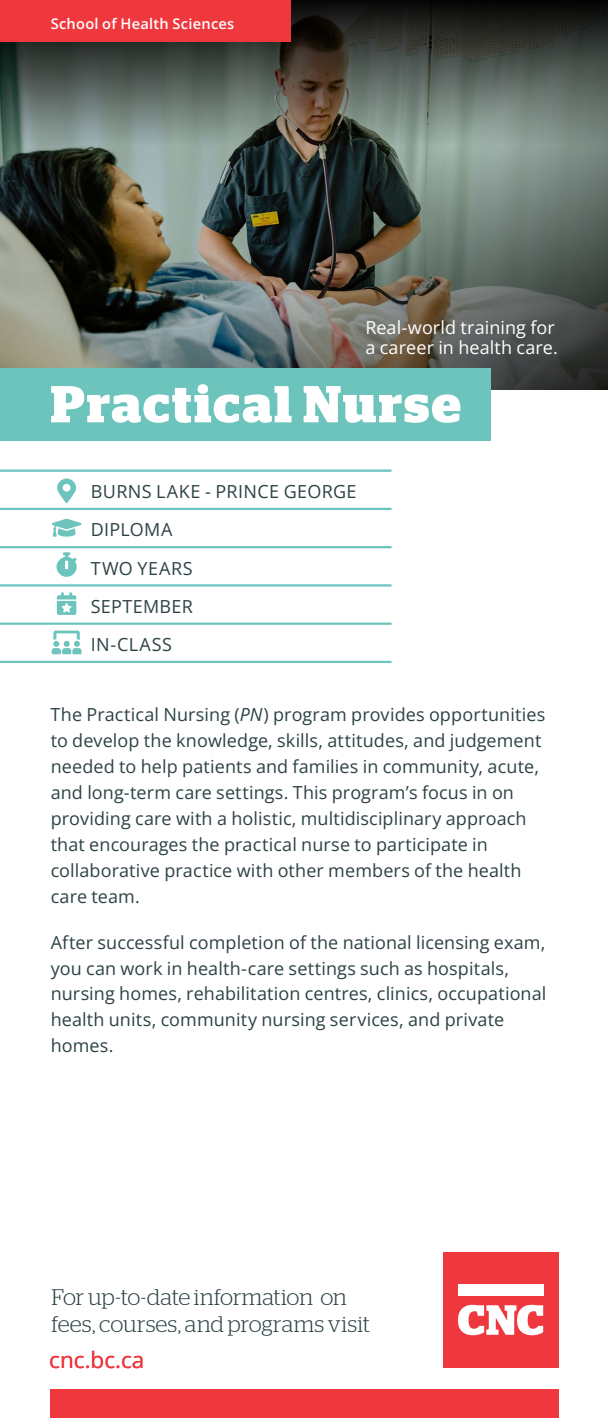
<style>
.page{position:relative;width:608px;height:1418px;background:#fff}
.page>*{position:absolute;margin:0;border:0;box-sizing:border-box;transform-origin:0 0}
.t1{font:700 51.75px "Stag";letter-spacing:.04em;color:#fff}
.t2{font:300 22.5px/27px "Stag";letter-spacing:-.005em;color:#2d4245}
.t3{font:22.5px "Open Sans";color:#ef373e}
.t4{font:18px/25.9px "Open Sans";letter-spacing:.005em;color:#2d4245}
.t5{font:18px/20.2px "Open Sans";letter-spacing:.005em;color:#fff}
.t6{font:600 14.62px "Open Sans";letter-spacing:.02em;color:#fff}
.s1{font-style:italic}
</style>
<div class="page">
<div style="left:442px;top:1251px;width:116px;height:116px;background:#ef373e"></div>
<svg style="left:458px;top:1304px;width:85px;height:31px"></svg>
<div style="left:458px;top:1284px;width:85px;height:11px;background:#fff"></div>
<div style="left:50px;top:1389px;width:508px;height:29px;background:#ef373e"></div>
<img style="left:0;top:0;width:608px;height:390px">
<div style="left:0;top:368px;width:490px;height:73px;background:#6dc4bc"></div>
<hr style="left:0;top:469px;width:391px;height:3px;background:#6dc4bc">
<hr style="left:0;top:508px;width:391px;height:2px;background:#6dc4bc">
<hr style="left:0;top:546px;width:391px;height:2px;background:#6dc4bc">
<hr style="left:0;top:584px;width:391px;height:2px;background:#6dc4bc">
<hr style="left:0;top:622px;width:391px;height:3px;background:#6dc4bc">
<hr style="left:0;top:661px;width:391px;height:2px;background:#6dc4bc">
<svg style="left:57px;top:478px;width:19px;height:25px"></svg>
<svg style="left:51px;top:519px;width:31px;height:17px"></svg>
<svg style="left:56px;top:552px;width:21px;height:25px"></svg>
<svg style="left:57px;top:592px;width:19px;height:23px"></svg>
<svg style="left:52px;top:630px;width:29px;height:24px"></svg>
<div style="left:0;top:0;width:291px;height:42px;background:#ef373e"></div>
<p class="t6" style="left:51px;top:13px;width:185px">School of Health Sciences</p>
<p class="t5" style="left:365px;top:317px;width:194px">Real-world training for a career in health care.</p>
<h1 class="t1" style="left:51px;top:374px;width:411px">Practical Nurse</h1>
<p class="t4" style="left:91px;top:472px;width:267px;line-height:38.2px">BURNS LAKE - PRINCE GEORGE<br>DIPLOMA<br>TWO YEARS<br>SEPTEMBER<br>IN-CLASS</p>
<p class="t4" style="left:51px;top:701px;width:496px">The Practical Nursing (<span class="s1">PN</span>) program provides opportunities to develop the knowledge, skills, attitudes, and judgement needed to help patients and families in community, acute, and long-term care settings. This program’s focus in on providing care with a holistic, multidisciplinary approach that encourages the practical nurse to participate in collaborative practice with other members of the health care team.</p>
<p class="t4" style="left:51px;top:928px;width:497px">After successful completion of the national licensing exam, you can work in health-care settings such as hospitals, nursing homes, rehabilitation centres, clinics, occupational health units, community nursing services, and private homes.</p>
<p class="t2" style="left:52px;top:1283px;width:320px">For up-to-date information on fees, courses, and programs visit</p>
<p class="t3" style="left:49px;top:1344px;width:97px">cnc.bc.ca</p>
</div>
